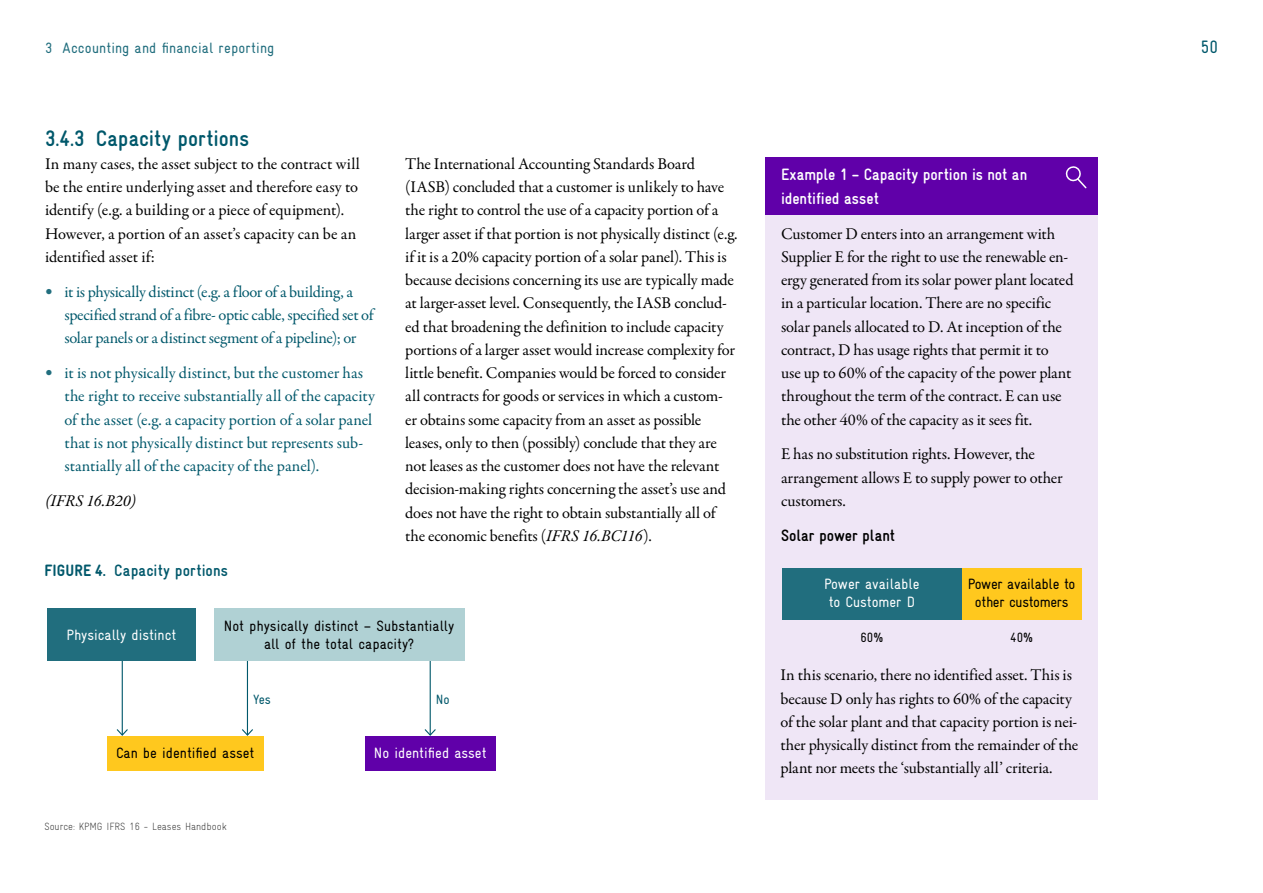
<style>
.page{position:relative;width:1263px;height:893px;background:#fff}
.page>*{position:absolute;margin:0;border:0;box-sizing:border-box;transform-origin:0 0}
.t1{font:700 22.5px "Gravur Condensed Pro";color:#00586b}
.t2{font:18px "Gravur Condensed Pro";color:#00586b}
.t3{font:16.5px/23.2px "Garamond Premr Pro";letter-spacing:-.01em;color:#000}
.t4{font:16.5px/23.2px "Garamond Premr Pro";letter-spacing:-.005em;color:#00586b}
.t5{font:700 16.5px/23.2px "Gravur Condensed Pro";letter-spacing:-.005em;color:#fff}
.t6{font:700 16.5px "Gravur Condensed Pro";letter-spacing:.005em;color:#00586b}
.t7{font:700 16.5px "Gravur Condensed Pro";letter-spacing:-.005em;color:#000}
.t8{font:italic 16.5px "Garamond Premr Pro";letter-spacing:.005em;color:#000}
.t9{font:15px/18px "Gravur Condensed Pro";color:#000;text-align:center}
.t10{font:15px/18px "Gravur Condensed Pro";color:#fff;text-align:center}
.t11{font:15px "Gravur Condensed Pro";letter-spacing:.01em;color:#216e7e}
.t12{font:15px/18px "Gravur Condensed Pro";letter-spacing:-.02em;color:#000;text-align:center}
.t13{font:13.5px "Gravur Condensed Pro";color:#000}
.t14{font:13.5px "Gravur Condensed Pro";color:#00586b}
.t15{font:300 10.5px "Gravur Condensed Pro";color:#333}
.s1{font-family:"Gravur Condensed Pro";font-weight:900;font-size:25.5px;color:#216e7e}
.s2{font-weight:900}
.s3{font-style:italic}
</style>
<div class="page">
<hr style="left:122px;top:661px;width:1px;height:74px;background:#00586b">
<svg style="left:116px;top:728px;width:12px;height:8px"></svg>
<div style="left:47px;top:608px;width:149px;height:53px;background:#216e7e"></div>
<hr style="left:247px;top:661px;width:1px;height:74px;background:#00586b">
<svg style="left:242px;top:728px;width:11px;height:8px"></svg>
<hr style="left:430px;top:661px;width:1px;height:74px;background:#00586b">
<svg style="left:424px;top:728px;width:12px;height:8px"></svg>
<div style="left:214px;top:608px;width:250px;height:53px;background:#b0d1d4"></div>
<div style="left:107px;top:736px;width:156px;height:34px;background:#ffc81e"></div>
<div style="left:365px;top:736px;width:131px;height:34px;background:#6000a9"></div>
<div style="left:765px;top:157px;width:333px;height:643px;background:#efe6f6"></div>
<div style="left:765px;top:157px;width:333px;height:57px;background:#6000a9"></div>
<svg style="left:1065px;top:166px;width:22px;height:23px"></svg>
<div style="left:962px;top:568px;width:119px;height:52px;background:#ffc81e"></div>
<div style="left:782px;top:568px;width:180px;height:52px;background:#216e7e"></div>
<p class="t11" style="left:45px;top:39px;width:231px">3 Accounting and financial reporting</p>
<h1 class="t1" style="left:45px;top:125px;width:206px">3.4.3 Capacity portions</h1>
<p class="t3" style="left:45px;top:152px;width:316px">In many cases, the asset subject to the contract will be the entire underlying asset and therefore easy to identify (e.g. a building or a piece of equipment).<br>However, a portion of an asset’s capacity can be an identified asset if:</p>
<p class="t4" style="left:64px;top:280px;width:311px;text-indent:-20px"><span class="s1">•</span> it is physically distinct (e.g. a floor of a building, a specified strand of a fibre- optic cable, specified set of solar panels or a distinct segment of a pipeline); or</p>
<p class="t4" style="left:64px;top:362px;width:312px;text-indent:-20px"><span class="s1">•</span> it is not physically distinct, but the customer has the right to receive substantially all of the capacity of the asset (e.g. a capacity portion of a solar panel that is not physically distinct but represents sub&shy;stantially all of the capacity of the panel).</p>
<p class="t8" style="left:45px;top:490px;width:92px">(IFRS 16.B20)</p>
<p class="t6" style="left:44px;top:561px;width:185px"><span class="s2">FIGURE 4.</span> Capacity portions</p>
<p class="t3" style="left:405px;top:152px;width:334px">The International Accounting Standards Board (IASB) concluded that a customer is unlikely to have the right to control the use of a capacity portion of a larger asset if that portion is not physically distinct (e.g. if it is a 20% capacity portion of a solar panel). This is because decisions concerning its use are typically made at larger-asset level. Consequently, the IASB conclud&shy;ed that broadening the definition to include capacity portions of a larger asset would increase complexity for little benefit. Companies would be forced to consider all contracts for goods or services in which a custom&shy;er obtains some capacity from an asset as possible leases, only to then (possibly) conclude that they are not leases as the customer does not have the relevant decision-making rights concerning the asset’s use and does not have the right to obtain substantially all of the economic benefits (<span class="s3">IFRS 16.BC116</span>).</p>
<p class="t10" style="left:66px;top:626px;width:111px">Physically distinct</p>
<p class="t9" style="left:224px;top:617px;width:232px">Not physically distinct – Substantially all of the total capacity?</p>
<p class="t14" style="left:253px;top:692px;width:19px">Yes</p>
<p class="t14" style="left:436px;top:692px;width:15px">No</p>
<p class="t9" style="left:116px;top:744px;width:140px">Can be identified asset</p>
<p class="t10" style="left:374px;top:744px;width:114px">No identified asset</p>
<p class="t15" style="left:44px;top:820px;width:184px">Source: KPMG IFRS 16 - Leases Handbook</p>
<p class="t5" style="left:781px;top:163px;width:248px">Example 1 – Capacity portion is not an identified asset</p>
<p class="t3" style="left:781px;top:222px;width:294px">Customer D enters into an arrangement with Supplier E for the right to use the renewable en&shy;ergy generated from its solar power plant located in a particular location. There are no specific solar panels allocated to D. At inception of the contract, D has usage rights that permit it to<br>use up to 60% of the capacity of the power plant throughout the term of the contract. E can use the other 40% of the capacity as it sees fit.</p>
<p class="t3" style="left:781px;top:443px;width:283px">E has no substitution rights. However, the arrangement allows E to supply power to other customers.</p>
<p class="t7" style="left:781px;top:526px;width:116px">Solar power plant</p>
<p class="t10" style="left:824px;top:575px;width:97px">Power available to Customer D</p>
<p class="t13" style="left:860px;top:629px;width:24px">60%</p>
<p class="t13" style="left:1010px;top:629px;width:24px">40%</p>
<p class="t12" style="left:968px;top:575px;width:109px">Power available to other customers</p>
<p class="t3" style="left:780px;top:664px;width:299px">In this scenario, there no identified asset. This is because D only has rights to 60% of the capacity of the solar plant and that capacity portion is nei&shy;ther physically distinct from the remainder of the plant nor meets the ‘substantially all’ criteria.</p>
<p class="t2" style="left:1201px;top:36px;width:19px">50</p>
</div>
